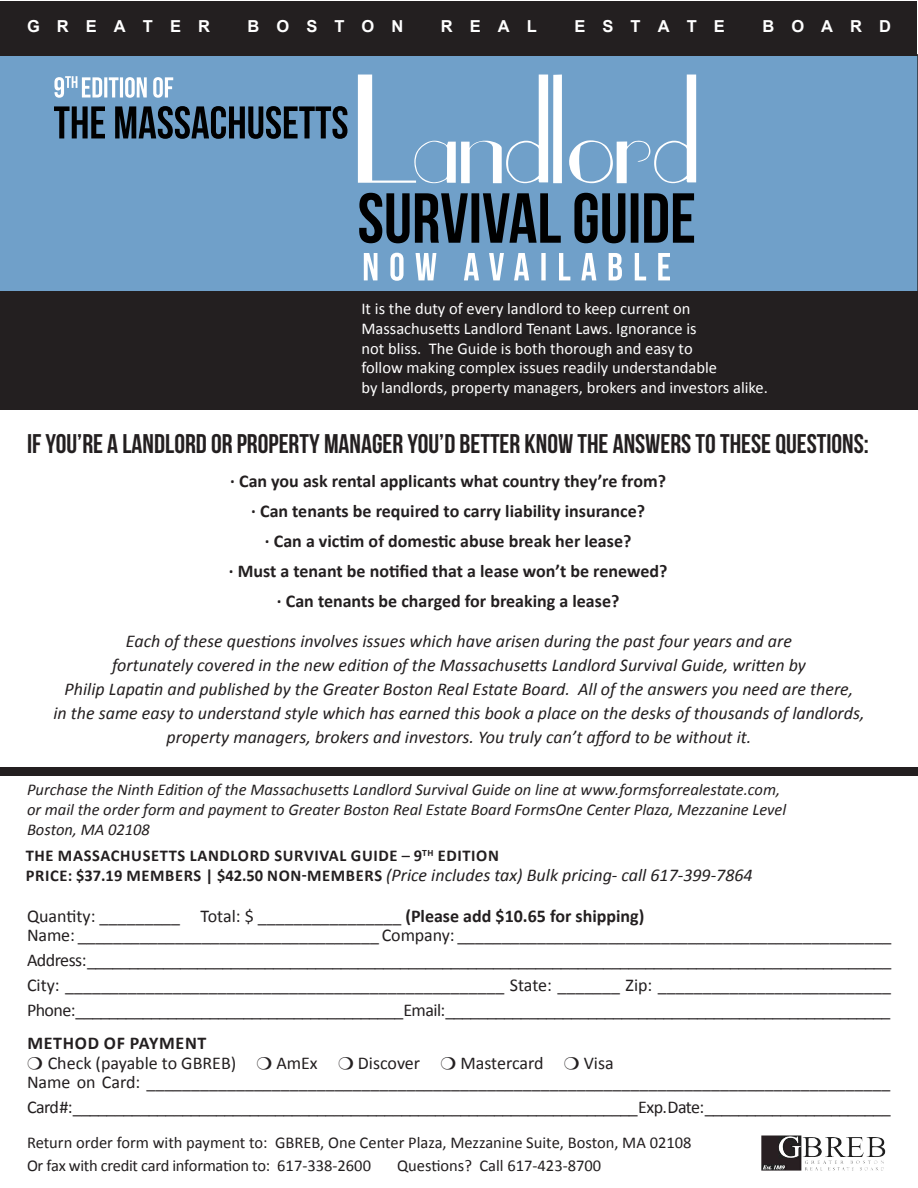
<style>
.page{position:relative;width:918px;height:1188px;background:#fff}
.page>*{position:absolute;margin:0;border:0;box-sizing:border-box;transform-origin:0 0}
.t1{font:27px "Bebas Neue";color:#231f20}
.t2{font:italic 18px/24px "Calibri";color:#231f20;text-align:center}
.t3{font:18px "Calibri";letter-spacing:-.005em;color:#231f20}
.t4{font:18px "Calibri";letter-spacing:-.03em;color:#231f20}
.t5{font:700 18px "Calibri";color:#231f20}
.t6{font:700 18px "Calibri";letter-spacing:.04em;color:#231f20}
.t7{font:16.5px "Calibri";color:#fff}
.t8{font:italic 16.5px "Calibri";color:#231f20}
.t9{font:16.5px "Calibri";color:#231f20}
.t10{font:700 16.5px "Calibri";letter-spacing:.04em;color:#231f20}
.t11{font:16.5px "Calibri";letter-spacing:-.02em;color:#231f20}
.t12{font:700 16.5px "Arial";color:#fff}
.s1{font-weight:400}
.s2{font-weight:700;font-style:normal;font-size:16.5px}
.s3{font-weight:700}
.s4{font-family:"Monotype Sorts"}
</style>
<div class="page">
<div style="left:0;top:768px;width:918px;height:8px;background:#231f20"></div>
<div style="left:0;top:55px;width:918px;height:237px;background:#70a0c9"></div>
<div style="left:1px;top:1px;width:916px;height:54px;background:#231f20"></div>
<img style="left:761px;top:1136px;width:41px;height:35px">
<svg style="left:54px;top:106px;width:293px;height:33px"></svg>
<svg style="left:54px;top:76px;width:119px;height:22px"></svg>
<svg style="left:358px;top:75px;width:338px;height:108px"></svg>
<svg style="left:359px;top:193px;width:335px;height:50px"></svg>
<svg style="left:364px;top:253px;width:306px;height:28px"></svg>
<div style="left:0;top:292px;width:918px;height:118px;background:#231f20"></div>
<p class="t12" style="left:27px;top:16px;width:185px">G R E A T E R</p>
<p class="t12" style="left:248px;top:16px;width:157px">B O S T O N</p>
<p class="t12" style="left:441px;top:16px;width:98px">R E A L</p>
<p class="t12" style="left:574px;top:16px;width:152px">E S T A T E</p>
<p class="t12" style="left:762px;top:16px;width:130px">B O A R D</p>
<p class="t7" style="left:362px;top:298px;width:331px">It is the duty of every landlord to keep current on</p>
<p class="t7" style="left:362px;top:318px;width:337px">Massachusetts Landlord Tenant Laws. Ignorance is</p>
<p class="t7" style="left:362px;top:338px;width:333px">not bliss. The Guide is both thorough and easy to</p>
<p class="t7" style="left:362px;top:357px;width:357px">follow making complex issues readily understandable</p>
<p class="t7" style="left:362px;top:377px;width:408px">by landlords, property managers, brokers and investors alike.</p>
<p class="t1" style="left:27px;top:428px;width:843px">IF YOU’RE A LANDLORD OR PROPERTY MANAGER YOU’D BETTER KNOW THE ANSWERS TO THESE QUESTIONS:</p>
<p class="t5" style="left:230px;top:469px;width:437px">· Can you ask rental applicants what country they’re from?</p>
<p class="t5" style="left:251px;top:499px;width:395px">· Can tenants be required to carry liability insurance?</p>
<p class="t5" style="left:265px;top:529px;width:368px">· Can a victim of domestic abuse break her lease?</p>
<p class="t5" style="left:229px;top:559px;width:440px">· Must a tenant be notified that a lease won’t be renewed?</p>
<p class="t5" style="left:277px;top:589px;width:344px">· Can tenants be charged for breaking a lease?</p>
<p class="t2" style="left:126px;top:629px;width:668px">Each of these questions involves issues which have arisen during the past four years and are</p>
<p class="t2" style="left:112px;top:653px;width:695px">fortunately covered in the new edition of the Massachusetts Landlord Survival Guide, written by</p>
<p class="t2" style="left:65px;top:677px;width:790px">Philip Lapatin and published by the Greater Boston Real Estate Board. All of the answers you need are there,</p>
<p class="t2" style="left:53px;top:701px;width:813px">in the same easy to understand style which has earned this book a place on the desks of thousands of landlords, property managers, brokers and investors. You truly can’t afford to be without it.</p>
<p class="t8" style="left:27px;top:779px;width:755px">Purchase the Ninth Edition of the Massachusetts Landlord Survival Guide on line at www.formsforrealestate.com,</p>
<p class="t8" style="left:27px;top:798px;width:761px">or mail the order form and payment to Greater Boston Real Estate Board FormsOne Center Plaza, Mezzanine Level</p>
<p class="t8" style="left:27px;top:818px;width:125px">Boston, MA 02108</p>
<p class="t10" style="left:26px;top:845px;width:475px">THE MASSACHUSETTS LANDLORD SURVIVAL GUIDE <span class="s1">–</span> 9<sup>TH</sup> EDITION</p>
<p class="t2" style="left:26px;top:862px;width:729px"><span class="s2">PRICE: $37.19 MEMBERS | $42.50 NON-MEMBERS</span> (Price includes tax) Bulk pricing- call 617-399-7864</p>
<p class="t3" style="left:27px;top:904px;width:619px">Quantity: _________ Total: $ ________________ <span class="s3">(Please add $10.65 for shipping)</span></p>
<p class="t3" style="left:27px;top:924px;width:866px">Name: __________________________________ Company: _________________________________________________</p>
<p class="t4" style="left:27px;top:949px;width:866px">Address: _______________________________________________________________________________________________</p>
<p class="t3" style="left:27px;top:974px;width:865px">City: _________________________________________________ State: _______ Zip: __________________________</p>
<p class="t4" style="left:27px;top:999px;width:865px">Phone: _______________________________________ Email: _____________________________________________________</p>
<p class="t6" style="left:27px;top:1032px;width:181px">METHOD OF PAYMENT</p>
<p class="t3" style="left:27px;top:1051px;width:588px"><span class="s4">M</span> Check (payable to GBREB) <span class="s4">M</span> AmEx <span class="s4">M</span> Discover <span class="s4">M</span> Mastercard <span class="s4">M</span> Visa</p>
<p class="t3" style="left:27px;top:1071px;width:865px">Name on Card: ___________________________________________________________________________________</p>
<p class="t4" style="left:27px;top:1096px;width:865px">Card #: ___________________________________________________________________ Exp. Date: ______________________</p>
<p class="t9" style="left:27px;top:1132px;width:666px">Return order form with payment to: GBREB, One Center Plaza, Mezzanine Suite, Boston, MA 02108</p>
<p class="t11" style="left:27px;top:1155px;width:346px">Or fax with credit card information to: 617-338-2600</p>
<p class="t9" style="left:397px;top:1155px;width:206px">Questions? Call 617-423-8700</p>
</div>
